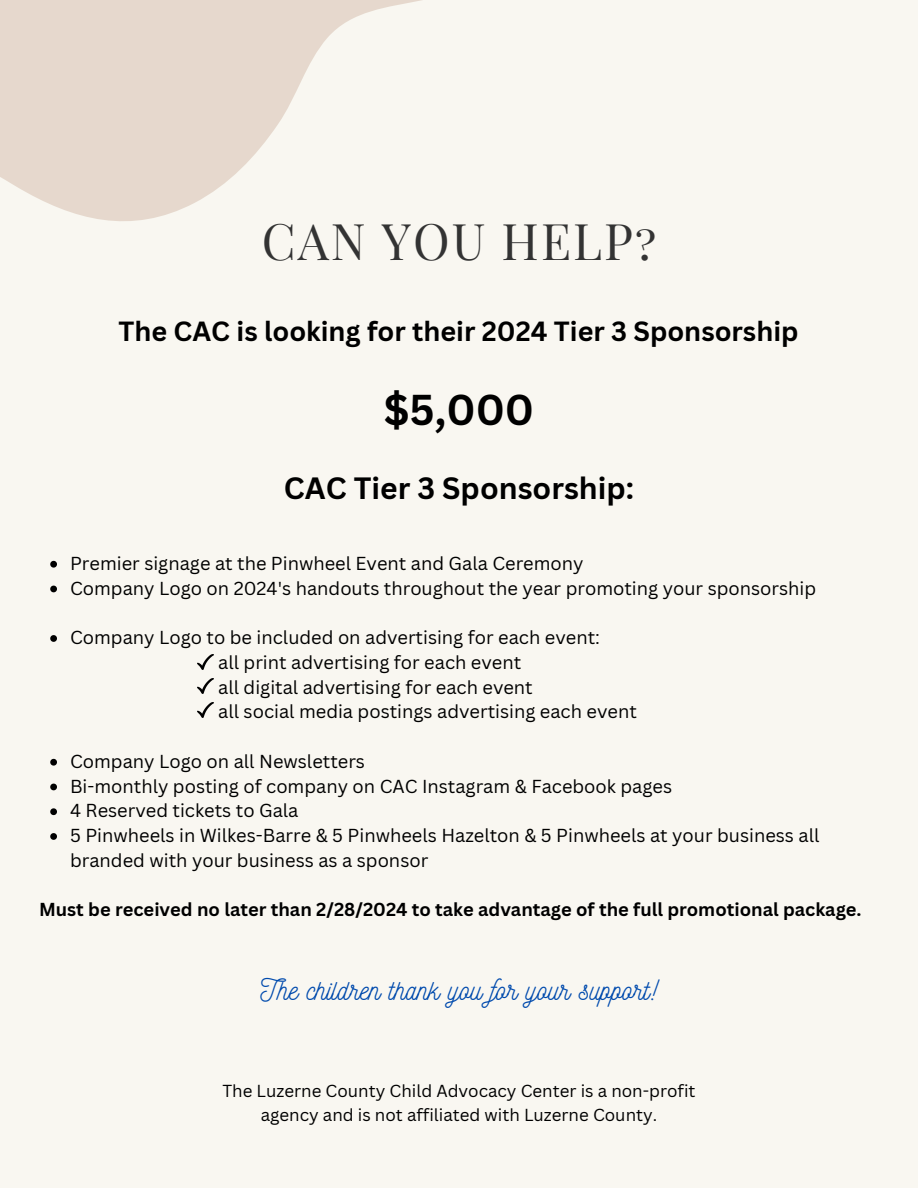
<style>
.page{position:relative;width:918px;height:1188px;background:#f9f7f1}
.page>*{position:absolute;margin:0;border:0;box-sizing:border-box;transform-origin:0 0}
.t1{font:49.35px "Playfair Display SC";letter-spacing:.04em;color:#333}
.t2{font:700 42px "Canva Sans";color:#000}
.t3{font:700 30px "Canva Sans";color:#000}
.t4{font:28.2px "Nickainley";color:#004aad}
.t5{font:700 27px "Canva Sans";color:#000}
.t6{font:18.3px/24.8px "Canva Sans";color:#000}
.t7{font:700 18.3px "Canva Sans";color:#000}
.t8{font:16.95px "Canva Sans";color:#000}
</style>
<div class="page">
<svg style="left:0;top:0;width:422px;height:221px;fill:#e6d8cd"></svg>
<svg style="left:50px;top:561px;width:7px;height:7px"></svg>
<svg style="left:50px;top:586px;width:7px;height:6px"></svg>
<svg style="left:50px;top:635px;width:7px;height:7px"></svg>
<svg style="left:50px;top:759px;width:7px;height:7px"></svg>
<svg style="left:50px;top:784px;width:7px;height:6px"></svg>
<svg style="left:50px;top:808px;width:7px;height:7px"></svg>
<svg style="left:50px;top:833px;width:7px;height:7px"></svg>
<img style="left:197px;top:655px;width:16px;height:14px">
<img style="left:197px;top:679px;width:16px;height:14px">
<img style="left:197px;top:703px;width:16px;height:14px">
<p class="t1" style="left:262px;top:207px;width:396px">CAN YOU HELP?</p>
<h1 class="t5" style="left:119px;top:313px;width:682px">The CAC is looking for their 2024 Tier 3 Sponsorship</h1>
<h5 class="t2" style="left:384px;top:380px;width:152px">$5,000</h5>
<h2 class="t3" style="left:284px;top:467px;width:352px">CAC Tier 3 Sponsorship:</h2>
<h3 class="t6" style="left:70px;top:550px;width:515px">Premier signage at the Pinwheel Event and Gala Ceremony</h3>
<p class="t6" style="left:70px;top:575px;width:748px">Company Logo on 2024's handouts throughout the year promoting your sponsorship</p>
<p class="t6" style="left:70px;top:625px;width:531px">Company Logo to be included on advertising for each event:</p>
<p class="t6" style="left:218px;top:649px;width:304px">all print advertising for each event</p>
<p class="t6" style="left:218px;top:674px;width:316px">all digital advertising for each event</p>
<p class="t6" style="left:218px;top:699px;width:420px">all social media postings advertising each event</p>
<p class="t6" style="left:70px;top:748px;width:296px">Company Logo on all Newsletters</p>
<p class="t6" style="left:70px;top:773px;width:604px">Bi-monthly posting of company on CAC Instagram &amp; Facebook pages</p>
<p class="t6" style="left:70px;top:798px;width:230px">4 Reserved tickets to Gala</p>
<p class="t6" style="left:70px;top:823px;width:751px">5 Pinwheels in Wilkes-Barre &amp; 5 Pinwheels Hazelton &amp; 5 Pinwheels at your business all branded with your business as a sponsor</p>
<p class="t7" style="left:39px;top:897px;width:824px">Must be received no later than 2/28/2024 to take advantage of the full promotional package.</p>
<h6 class="t4" style="left:260px;top:971px;width:399px">The children thank you for your support!</h6>
<h4 class="t8" style="left:222px;top:1079px;width:475px">The Luzerne County Child Advocacy Center is a non-profit</h4>
<p class="t8" style="left:261px;top:1103px;width:398px">agency and is not affiliated with Luzerne County.</p>
</div>
